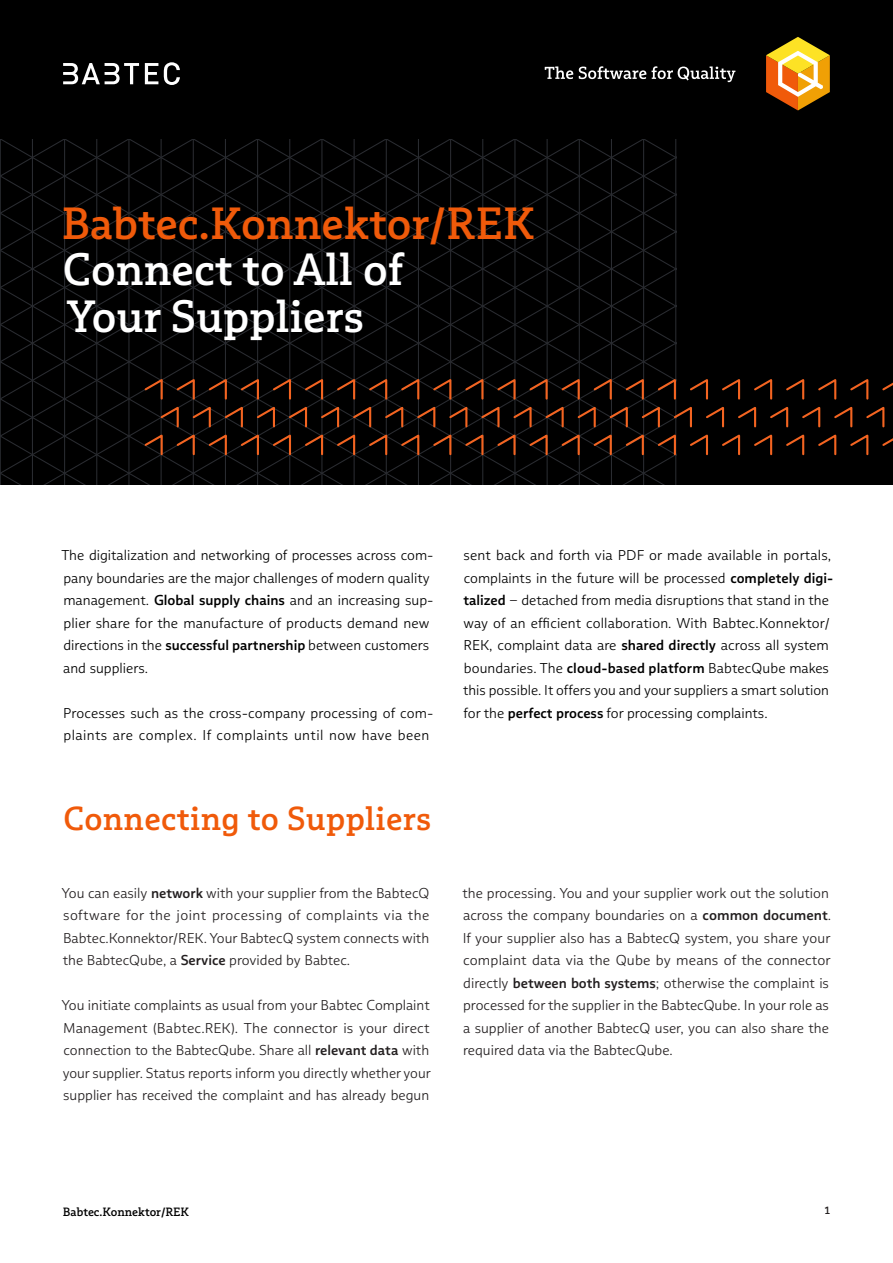
<style>
.page{position:relative;width:893px;height:1263px;background:#fff}
.page>*{position:absolute;margin:0;border:0;box-sizing:border-box;transform-origin:0 0}
.Neu--Cover_Headline_Slab_30pt{font:600 45px/46.5px "Babtec Slab";color:#fff}
.Neu--Cover_Headline_Slab_30pt-2{font:600 45px "Babtec Slab";color:#f05a0a}
.Neu--H1__Slab__Orange__22{font:600 33px "Babtec Slab";letter-spacing:.01em;color:#f05a0a}
.Neu--Fließ__Sans_Light__Schwarz__9_5_15{font:300 14.25px/22.5px "Babtec Sans";color:#231f20;text-align:justify}
.Neu--Fließ__Sans_Light__Schwarz__9_5_15-2{font:300 14.25px/22.5px "Babtec Sans";color:#000}
.t1{font:600 12px "Babtec Slab";color:#000}
.t2{font:600 10.5px "Babtec Sans";color:#231f20}
.s1{font-weight:600}
.s2{color:#231f20}
</style>
<div class="page">
<div style="left:0;top:0;width:893px;height:485px;background:#000"></div>
<svg style="left:145px;top:63px;width:13px;height:21px"></svg>
<svg style="left:63px;top:63px;width:76px;height:21px"></svg>
<svg style="left:164px;top:62px;width:16px;height:23px"></svg>
<svg style="left:766px;top:37px;width:64px;height:73px"></svg>
<svg style="left:29px;top:139px;width:65px;height:128px"></svg>
<svg style="left:94px;top:139px;width:64px;height:128px"></svg>
<svg style="left:158px;top:139px;width:64px;height:128px"></svg>
<svg style="left:222px;top:139px;width:65px;height:128px"></svg>
<svg style="left:287px;top:139px;width:389px;height:128px"></svg>
<svg style="left:351px;top:156px;width:325px;height:111px"></svg>
<svg style="left:415px;top:193px;width:261px;height:74px"></svg>
<svg style="left:480px;top:230px;width:196px;height:37px"></svg>
<svg style="left:0;top:267px;width:893px;height:218px"></svg>
<svg style="left:545px;top:66px;width:190px;height:16px"></svg>
<p class="Neu--Cover_Headline_Slab_30pt-2" style="left:62px;top:195px;width:474px">Babtec.Konnektor/REK</p>
<p class="Neu--Cover_Headline_Slab_30pt" style="left:63px;top:246px;width:342px">Connect to All of<br>Your Suppliers</p>
<p class="Neu--Fließ__Sans_Light__Schwarz__9_5_15-2" style="left:61px;top:544px;width:374px">The digitalization and networking of processes across com&shy;pany boundaries are the major challenges of modern quality management. <span class="s1">Global supply chains</span> and an increasing sup&shy;plier share for the manufacture of products demand new directions in the <span class="s1">successful partnership</span> between customers and suppliers.</p>
<p class="Neu--Fließ__Sans_Light__Schwarz__9_5_15-2" style="left:63px;top:702px;width:372px">Processes such as the cross-company processing of com&shy;plaints are complex. If complaints until now have been</p>
<p class="Neu--H1__Slab__Orange__22" style="left:63px;top:799px;width:369px">Connecting to Suppliers</p>
<p class="Neu--Fließ__Sans_Light__Schwarz__9_5_15" style="left:62px;top:882px;width:369px">You can easily <span class="s1">network</span> with your supplier from the BabtecQ software for the joint processing of complaints via the Babtec.Konnektor/REK. Your BabtecQ system connects with the BabtecQube, a <span class="s1">Service</span> provided by Babtec.</p>
<p class="Neu--Fließ__Sans_Light__Schwarz__9_5_15" style="left:62px;top:994px;width:371px">You initiate complaints as usual from your Babtec Complaint Management (Babtec.REK). The connector is your direct connection to the BabtecQube. Share all <span class="s1">relevant data</span> with your supplier. Status reports inform you directly whether your supplier has received the complaint and has already begun</p>
<p class="Neu--Fließ__Sans_Light__Schwarz__9_5_15-2" style="left:463px;top:544px;width:371px">sent back and forth via PDF or made available in portals, complaints in the future will be processed <span class="s1">completely digi&shy;talized</span> <span class="s2">–</span> detached from media disruptions that stand in the way of an efficient collaboration. With Babtec.Konnektor/ REK, complaint data are <span class="s1">shared directly</span> across all system boundaries. The <span class="s1">cloud-based platform</span> BabtecQube makes this possible. It offers you and your suppliers a smart solution for the <span class="s1">perfect process</span> for processing complaints.</p>
<p class="Neu--Fließ__Sans_Light__Schwarz__9_5_15" style="left:462px;top:882px;width:370px;text-align:left">the processing. You and your supplier work out the solution across the company boundaries on a <span class="s1">common document</span>.<br>If your supplier also has a BabtecQ system, you share your complaint data via the Qube by means of the connector directly <span class="s1">between both systems</span>; otherwise the complaint is processed for the supplier in the BabtecQube. In your role as a supplier of another BabtecQ user, you can also share the required data via the BabtecQube.</p>
<p class="t1" style="left:63px;top:1204px;width:128px">Babtec.Konnektor/REK</p>
<p class="t2" style="left:824px;top:1204px;width:8px">1</p>
</div>
